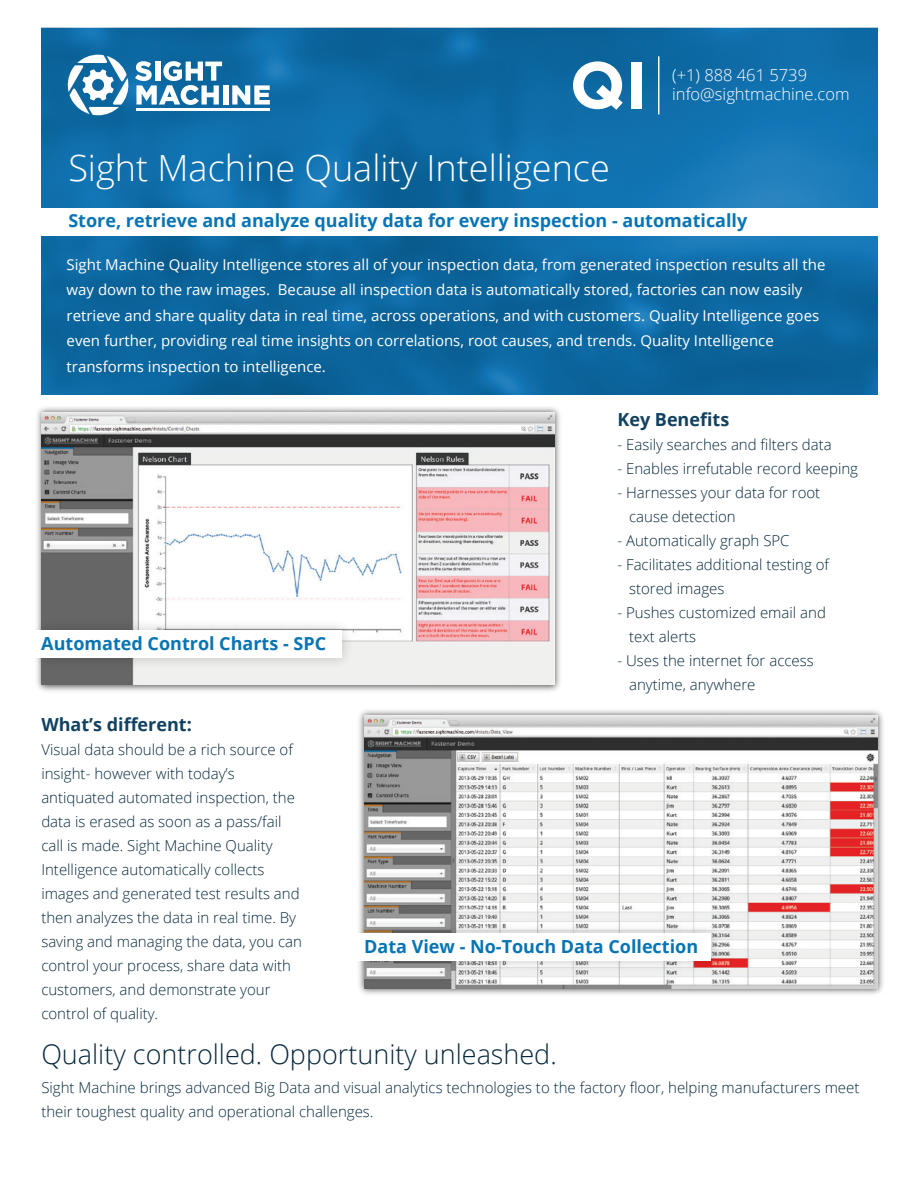
<style>
.page{position:relative;width:918px;height:1188px;background:#fff}
.page>*{position:absolute;margin:0;border:0;box-sizing:border-box;transform-origin:0 0}
.t1{font:700 66px "Gotham";color:#fff}
.t2{font:300 36px "Open Sans";color:#fff}
.t3{font:300 27px "Open Sans";color:#06283d}
.t4{font:700 18px "Open Sans";color:#0774b4}
.t5{font:700 18px "Open Sans";color:#114160}
.t6{font:300 16.5px/19.8px "Open Sans";color:#fff}
.t7{font:300 15px/24px "Open Sans";color:#06283d}
.t8{font:15px/25.5px "Open Sans";color:#fff}
</style>
<div class="page">
<img style="left:41px;top:28px;width:837px;height:367px">
<hr style="left:136px;top:108px;width:134px;height:2px;background:#fff">
<svg style="left:135px;top:61px;width:87px;height:44px"></svg>
<div style="left:223px;top:85px;width:5px;height:20px;background:#fff"></div>
<svg style="left:232px;top:85px;width:38px;height:20px"></svg>
<svg style="left:67px;top:55px;width:62px;height:60px"></svg>
<hr style="left:658px;top:56px;width:1px;height:58px;background:#fff">
<div style="left:0;top:208px;width:918px;height:28px;background:#fff"></div>
<img style="left:359px;top:710px;width:524px;height:284px">
<img style="left:364px;top:716px;width:513px;height:272px">
<img style="left:37px;top:407px;width:523px;height:284px">
<img style="left:41px;top:412px;width:514px;height:273px">
<img style="left:36px;top:614px;width:323px;height:60px">
<div style="left:41px;top:630px;width:301px;height:28px;background:#fff"></div>
<div style="left:4px;top:630px;width:64px;height:28px;background:#fff"></div>
<img style="left:358px;top:917px;width:369px;height:61px">
<div style="left:364px;top:933px;width:347px;height:28px;background:#fff"></div>
<div style="left:327px;top:933px;width:64px;height:28px;background:#fff"></div>
<h1 class="t1" style="left:570px;top:41px;width:80px">QI</h1>
<h2 class="t2" style="left:68px;top:143px;width:543px">Sight Machine Quality Intelligence</h2>
<p class="t6" style="left:672px;top:64px;width:179px">(+1) 888 461 5739 info@sightmachine.com</p>
<p class="t4" style="left:68px;top:208px;width:681px">Store, retrieve and analyze quality data for every inspection - automatically</p>
<p class="t8" style="left:67px;top:251px;width:760px">Sight Machine Quality Intelligence stores all of your inspection data, from generated inspection results all the way down to the raw images. Because all inspection data is automatically stored, factories can now easily retrieve and share quality data in real time, across operations, and with customers. Quality Intelligence goes even further, providing real time insights on correlations, root causes, and trends. Quality Intelligence transforms inspection to intelligence.</p>
<p class="t4" style="left:41px;top:630px;width:286px">Automated Control Charts - SPC</p>
<p class="t5" style="left:41px;top:711px;width:152px">What’s different:</p>
<p class="t7" style="left:41px;top:737px;width:262px">Visual data should be a rich source of insight- however with today’s antiquated automated inspection, the data is erased as soon as a pass/fail call is made. Sight Machine Quality Intelligence automatically collects images and generated test results and then analyzes the data in real time. By saving and managing the data, you can control your process, share data with customers, and demonstrate your control of quality.</p>
<p class="t5" style="left:617px;top:407px;width:113px">Key Benefits</p>
<p class="t7" style="left:617px;top:432px;width:216px">- Easily searches and filters data</p>
<p class="t7" style="left:617px;top:456px;width:242px">- Enables irrefutable record keeping</p>
<p class="t7" style="left:629px;top:480px;width:193px;text-indent:-12px">- Harnesses your data for root cause detection</p>
<p class="t7" style="left:617px;top:528px;width:174px">- Automatically graph SPC</p>
<p class="t7" style="left:629px;top:552px;width:201px;text-indent:-12px">- Facilitates additional testing of stored images</p>
<p class="t7" style="left:629px;top:600px;width:198px;text-indent:-12px">- Pushes customized email and text alerts</p>
<p class="t7" style="left:629px;top:648px;width:186px;text-indent:-12px">- Uses the internet for access anytime, anywhere</p>
<p class="t4" style="left:364px;top:934px;width:335px">Data View - No-Touch Data Collection</p>
<h3 class="t3" style="left:41px;top:1036px;width:517px">Quality controlled. Opportunity unleashed.</h3>
<p class="t7" style="left:41px;top:1075px;width:820px">Sight Machine brings advanced Big Data and visual analytics technologies to the factory floor, helping manufacturers meet their toughest quality and operational challenges.</p>
</div>
